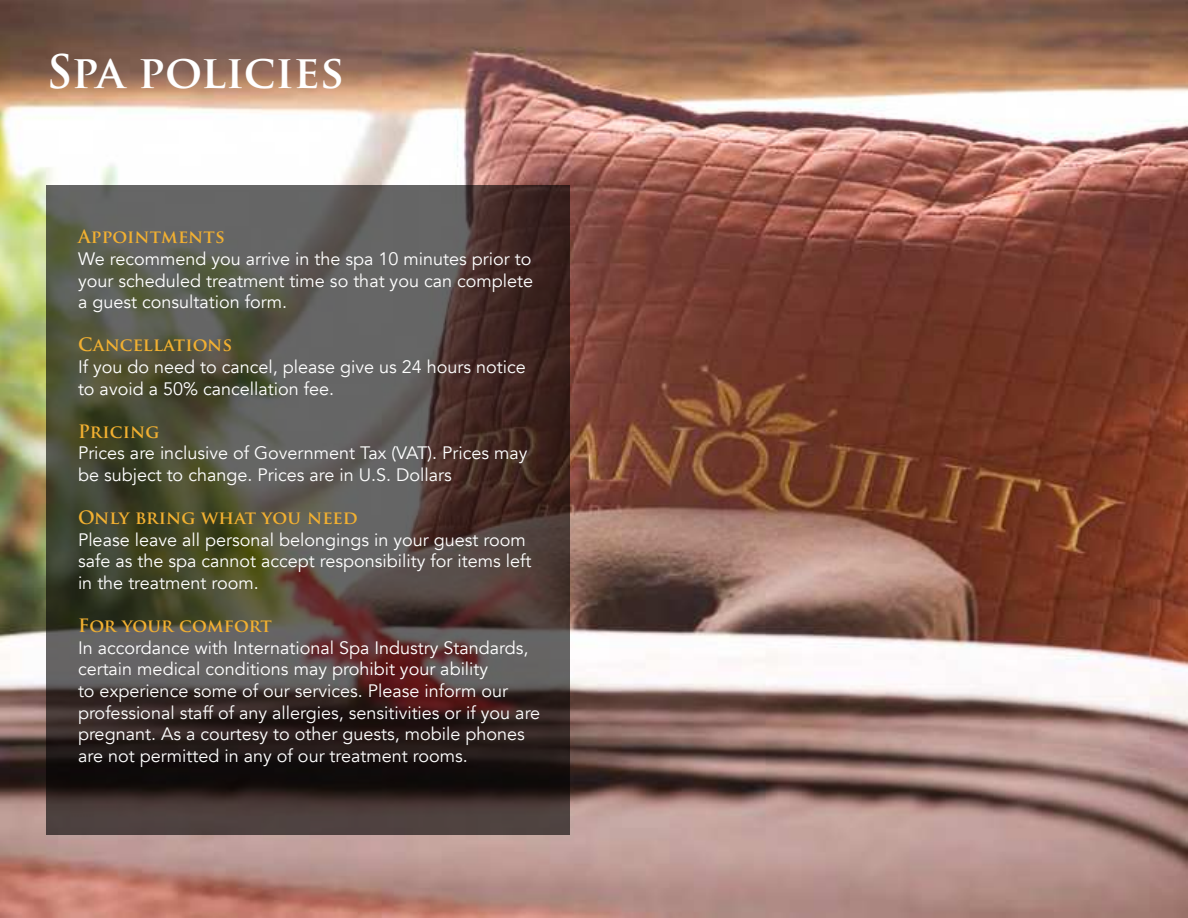
<style>
.page{position:relative;width:1188px;height:918px;background:#fff}
.page>*{position:absolute;margin:0;border:0;box-sizing:border-box;transform-origin:0 0}
.t1{font:700 45px "Trajan Pro";color:#fff}
.t2{font:18px/21.6px "Avenir";color:#fff}
.t3{font:700 18px "Trajan Pro";letter-spacing:.01em;color:#f2b031}
</style>
<div class="page">
<img style="left:0;top:0;width:1188px;height:918px">
<svg style="left:47px;top:186px;width:523px;height:649px;background:#4b433c"></svg>
<h1 class="t1" style="left:46px;top:51px;width:299px">Spa policies</h1>
<p class="t3" style="left:78px;top:229px;width:148px">Appointments</p>
<p class="t2" style="left:78px;top:250px;width:457px;text-align:justify">We recommend you arrive in the spa 10 minutes prior to your scheduled treatment time so that you can complete a guest consultation form.</p>
<p class="t3" style="left:78px;top:337px;width:156px">Cancellations</p>
<p class="t2" style="left:78px;top:358px;width:449px">If you do need to cancel, please give us 24 hours notice to avoid a 50% cancellation fee.</p>
<p class="t3" style="left:78px;top:423px;width:83px">Pricing</p>
<p class="t2" style="left:78px;top:444px;width:451px">Prices are inclusive of Government Tax (VAT). Prices may be subject to change. Prices are in U.S. Dollars</p>
<p class="t3" style="left:78px;top:509px;width:281px">Only bring what you need</p>
<p class="t2" style="left:78px;top:531px;width:455px">Please leave all personal belongings in your guest room safe as the spa cannot accept responsibility for items left in the treatment room.</p>
<p class="t3" style="left:78px;top:617px;width:196px">For your comfort</p>
<p class="t2" style="left:78px;top:639px;width:464px">In accordance with International Spa Industry Standards, certain medical conditions may prohibit your ability<br>to experience some of our services. Please inform our professional staff of any allergies, sensitivities or if you are pregnant. As a courtesy to other guests, mobile phones are not permitted in any of our treatment rooms.</p>
</div>
